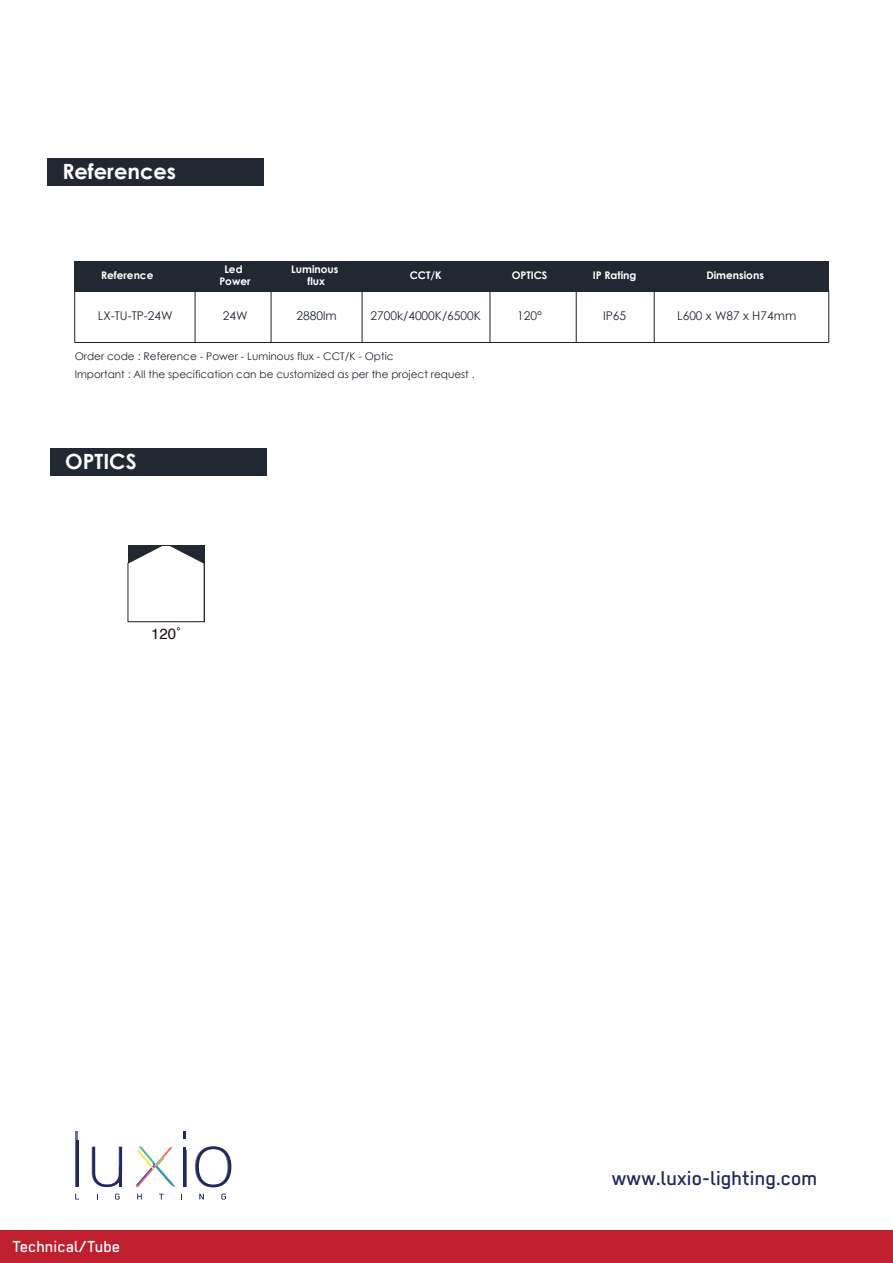
<style>
.page{position:relative;width:893px;height:1263px;background:#fff}
.page>*{position:absolute;margin:0;border:0;box-sizing:border-box;transform-origin:0 0}
.t1{font:500 22.5px "Regular";color:#20295c}
.t2{font:700 21px "Century Gothic";color:#fff}
.t3{font:500 18px "Regular";color:#fff}
.t4{font:15px "Helvetica";color:#190d0e}
.t5{font:12px "Century Gothic";color:#212832}
.t6{font:10.5px/18px "Century Gothic";color:#212832}
.t7{font:700 10.5px/12.6px "Century Gothic";color:#fff;text-align:center}
</style>
<div class="page">
<hr style="left:75px;top:342px;width:754px;height:1px;background:#231f20">
<div style="left:47px;top:158px;width:217px;height:28px;background:#212832"></div>
<div style="left:0;top:1230px;width:892px;height:33px;background:#bf1f2e"></div>
<div style="left:50px;top:448px;width:217px;height:28px;background:#212832"></div>
<hr style="left:75px;top:291px;width:719px;height:1px;background:#231f20">
<hr style="left:195px;top:291px;width:1px;height:51px;background:#231f20">
<hr style="left:271px;top:291px;width:1px;height:51px;background:#231f20">
<hr style="left:362px;top:291px;width:1px;height:51px;background:#231f20">
<hr style="left:489px;top:291px;width:1px;height:51px;background:#231f20">
<hr style="left:576px;top:291px;width:1px;height:51px;background:#231f20">
<hr style="left:654px;top:291px;width:1px;height:51px;background:#231f20">
<hr style="left:828px;top:291px;width:1px;height:51px;background:#231f20">
<hr style="left:74px;top:291px;width:1px;height:51px;background:#231f20">
<svg style="left:136px;top:1147px;width:40px;height:40px"></svg>
<hr style="left:183px;top:1147px;width:2px;height:40px;background:#20295c">
<hr style="left:76px;top:1140px;width:3px;height:47px;background:#20295c">
<hr style="left:75px;top:1131px;width:3px;height:56px;background:#20295c">
<svg style="left:92px;top:1147px;width:30px;height:40px"></svg>
<hr style="left:120px;top:1167px;width:2px;height:20px;background:#20295c">
<hr style="left:184px;top:1150px;width:2px;height:37px;background:#20295c">
<svg style="left:183px;top:1131px;width:2px;height:8px"></svg>
<svg style="left:195px;top:1146px;width:36px;height:41px"></svg>
<svg style="left:75px;top:1194px;width:4px;height:5px"></svg>
<svg style="left:115px;top:1193px;width:5px;height:6px"></svg>
<svg style="left:137px;top:1194px;width:5px;height:5px"></svg>
<svg style="left:159px;top:1194px;width:5px;height:5px"></svg>
<svg style="left:199px;top:1194px;width:5px;height:5px"></svg>
<svg style="left:221px;top:1193px;width:5px;height:6px"></svg>
<div style="left:74px;top:261px;width:755px;height:30px;background:#212832"></div>
<svg style="left:128px;top:545px;width:76px;height:77px"></svg>
<h2 class="t2" style="left:62px;top:155px;width:115px">References</h2>
<p class="t7" style="left:101px;top:268px;width:54px">Reference</p>
<p class="t7" style="left:291px;top:262px;width:49px">Luminous flux</p>
<p class="t7" style="left:410px;top:268px;width:34px">CCT/K</p>
<p class="t7" style="left:512px;top:268px;width:37px">OPTICS</p>
<p class="t7" style="left:593px;top:268px;width:45px">IP Rating</p>
<p class="t7" style="left:706px;top:268px;width:59px">Dimensions</p>
<p class="t7" style="left:219px;top:262px;width:33px">Led<br>Power</p>
<p class="t5" style="left:98px;top:307px;width:76px">LX-TU-TP-24W</p>
<p class="t5" style="left:223px;top:307px;width:26px">24W</p>
<p class="t5" style="left:297px;top:307px;width:42px">2880lm</p>
<p class="t5" style="left:370px;top:307px;width:112px">2700k/4000K/6500K</p>
<p class="t5" style="left:517px;top:307px;width:26px">120°</p>
<p class="t5" style="left:603px;top:307px;width:25px">IP65</p>
<p class="t5" style="left:677px;top:307px;width:121px">L600 x W87 x H74mm</p>
<p class="t6" style="left:75px;top:347px;width:401px">Order code : Reference - Power - Luminous flux - CCT/K - Optic<br>Important : All the specification can be customized as per the project request .</p>
<h2 class="t2" style="left:65px;top:445px;width:73px">OPTICS</h2>
<h3 class="t4" style="left:151px;top:622px;width:32px">120˚</h3>
<h3 class="t3" style="left:12px;top:1236px;width:109px">Technical/Tube</h3>
<h1 class="t1" style="left:612px;top:1165px;width:207px">www.luxio-lighting.com</h1>
</div>
